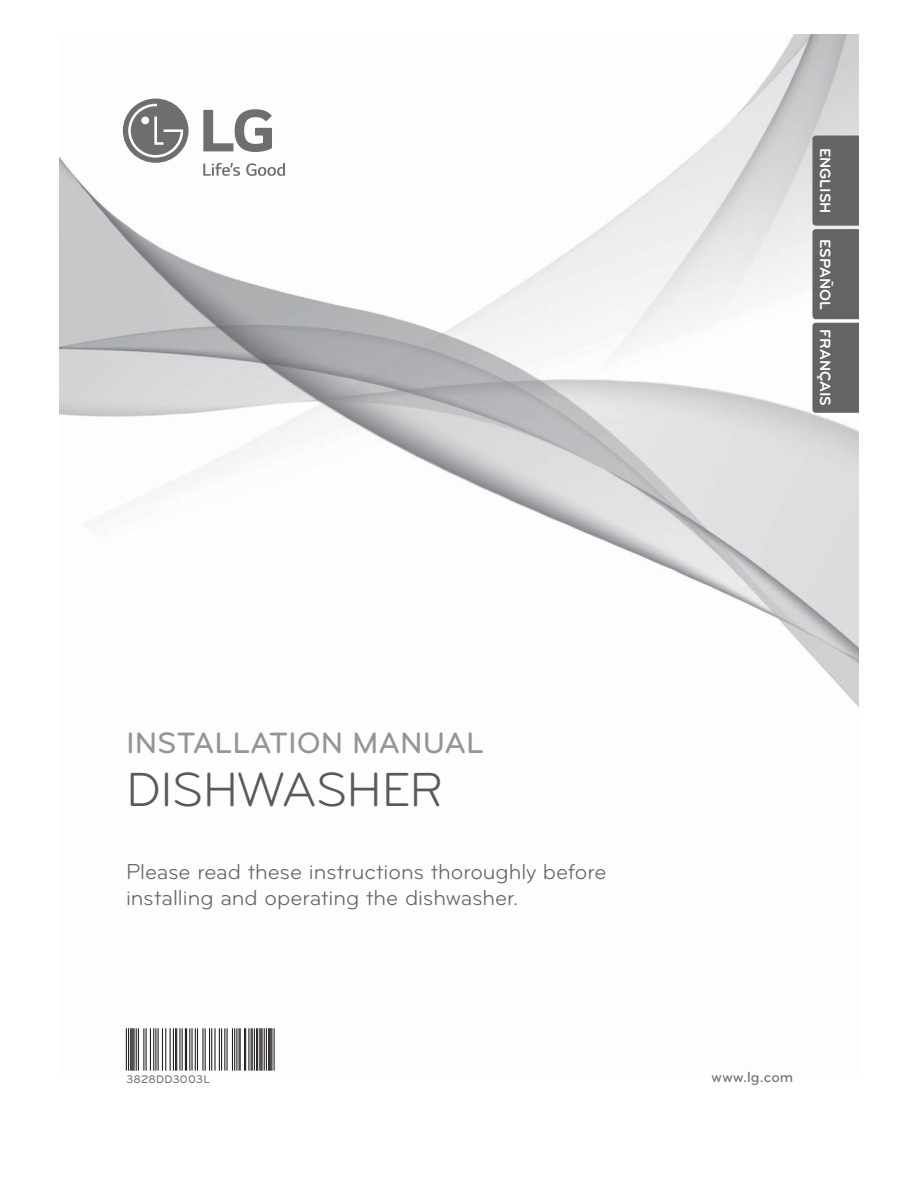
<style>
.page{position:relative;width:918px;height:1188px;background:#fff}
.page>*{position:absolute;margin:0;border:0;box-sizing:border-box;transform-origin:0 0}
.t1{font:49.8px "Bryant LG";letter-spacing:-.015em;color:#58595b}
.t2{font:500 30.6px "Bryant LG";color:#939598}
.t3{font:22.5px/26.2px "Bryant LG";color:#636466}
.t4{font:700 15.45px "Bryant LG";color:#fff}
.t5{font:500 15.3px "Bryant LG";letter-spacing:.005em;color:#727476}
.t6{font:500 11.55px "Bryant LG";letter-spacing:.015em;color:#727476}
</style>
<div class="page">
<img style="left:59px;top:35px;width:800px;height:1036px">
<div style="left:812px;top:136px;width:47px;height:277px;background:#636466"></div>
<hr style="left:126px;top:1028px;width:1px;height:43px;background:#231f20">
<hr style="left:128px;top:1028px;width:1px;height:43px;background:#231f20">
<hr style="left:130px;top:1028px;width:1px;height:43px;background:#231f20">
<hr style="left:131px;top:1028px;width:1px;height:43px;background:#231f20">
<hr style="left:132px;top:1028px;width:1px;height:43px;background:#231f20">
<hr style="left:133px;top:1028px;width:2px;height:43px;background:#231f20">
<hr style="left:136px;top:1028px;width:1px;height:43px;background:#231f20">
<hr style="left:138px;top:1028px;width:1px;height:43px;background:#231f20">
<hr style="left:143px;top:1028px;width:1px;height:43px;background:#231f20">
<hr style="left:146px;top:1028px;width:1px;height:43px;background:#231f20">
<hr style="left:150px;top:1028px;width:1px;height:43px;background:#231f20">
<hr style="left:153px;top:1028px;width:1px;height:43px;background:#231f20">
<hr style="left:155px;top:1028px;width:1px;height:43px;background:#231f20">
<hr style="left:158px;top:1028px;width:1px;height:43px;background:#231f20">
<hr style="left:162px;top:1028px;width:1px;height:43px;background:#231f20">
<hr style="left:165px;top:1028px;width:1px;height:43px;background:#231f20">
<hr style="left:170px;top:1028px;width:1px;height:43px;background:#231f20">
<hr style="left:173px;top:1028px;width:1px;height:43px;background:#231f20">
<hr style="left:175px;top:1028px;width:1px;height:43px;background:#231f20">
<hr style="left:176px;top:1028px;width:1px;height:43px;background:#231f20">
<hr style="left:179px;top:1028px;width:2px;height:43px;background:#231f20">
<hr style="left:182px;top:1028px;width:1px;height:43px;background:#231f20">
<hr style="left:185px;top:1028px;width:1px;height:43px;background:#231f20">
<hr style="left:186px;top:1028px;width:1px;height:43px;background:#231f20">
<hr style="left:189px;top:1028px;width:1px;height:43px;background:#231f20">
<hr style="left:191px;top:1028px;width:2px;height:43px;background:#231f20">
<hr style="left:195px;top:1028px;width:1px;height:43px;background:#231f20">
<hr style="left:197px;top:1028px;width:1px;height:43px;background:#231f20">
<hr style="left:202px;top:1028px;width:2px;height:43px;background:#231f20">
<hr style="left:205px;top:1028px;width:1px;height:43px;background:#231f20">
<hr style="left:209px;top:1028px;width:1px;height:43px;background:#231f20">
<hr style="left:211px;top:1028px;width:1px;height:43px;background:#231f20">
<hr style="left:214px;top:1028px;width:2px;height:43px;background:#231f20">
<hr style="left:219px;top:1028px;width:1px;height:43px;background:#231f20">
<hr style="left:221px;top:1028px;width:1px;height:43px;background:#231f20">
<hr style="left:224px;top:1028px;width:1px;height:43px;background:#231f20">
<hr style="left:227px;top:1028px;width:1px;height:43px;background:#231f20">
<hr style="left:232px;top:1028px;width:1px;height:43px;background:#231f20">
<hr style="left:234px;top:1028px;width:1px;height:43px;background:#231f20">
<hr style="left:236px;top:1028px;width:1px;height:43px;background:#231f20">
<hr style="left:239px;top:1028px;width:1px;height:43px;background:#231f20">
<hr style="left:240px;top:1028px;width:1px;height:43px;background:#231f20">
<hr style="left:244px;top:1028px;width:1px;height:43px;background:#231f20">
<hr style="left:245px;top:1028px;width:1px;height:43px;background:#231f20">
<hr style="left:248px;top:1028px;width:1px;height:43px;background:#231f20">
<hr style="left:251px;top:1028px;width:1px;height:43px;background:#231f20">
<hr style="left:252px;top:1028px;width:1px;height:43px;background:#231f20">
<hr style="left:254px;top:1028px;width:1px;height:43px;background:#231f20">
<hr style="left:256px;top:1028px;width:1px;height:43px;background:#231f20">
<hr style="left:257px;top:1028px;width:1px;height:43px;background:#231f20">
<hr style="left:259px;top:1028px;width:1px;height:43px;background:#231f20">
<hr style="left:260px;top:1028px;width:2px;height:43px;background:#231f20">
<hr style="left:262px;top:1028px;width:1px;height:43px;background:#231f20">
<hr style="left:264px;top:1028px;width:1px;height:43px;background:#231f20">
<hr style="left:266px;top:1028px;width:1px;height:43px;background:#231f20">
<hr style="left:268px;top:1028px;width:1px;height:43px;background:#231f20">
<hr style="left:269px;top:1028px;width:1px;height:43px;background:#231f20">
<hr style="left:270px;top:1028px;width:1px;height:43px;background:#231f20">
<hr style="left:271px;top:1028px;width:1px;height:43px;background:#231f20">
<hr style="left:274px;top:1028px;width:1px;height:43px;background:#231f20">
<div style="left:123px;top:99px;width:66px;height:64px;background:#6d6e70;border-radius:50%"></div>
<svg style="left:128px;top:104px;width:55px;height:54px"></svg>
<svg style="left:203px;top:163px;width:37px;height:13px"></svg>
<svg style="left:246px;top:163px;width:39px;height:13px"></svg>
<svg style="left:203px;top:109px;width:69px;height:43px"></svg>
<p class="t4" style="left:831px;top:148px;width:67px;rotate:90deg">ENGLISH</p>
<p class="t4" style="left:831px;top:239px;width:72px;rotate:90deg">ESPAÑOL</p>
<p class="t4" style="left:831px;top:329px;width:78px;rotate:90deg">FRANÇAIS</p>
<h2 class="t2" style="left:126px;top:731px;width:359px">INSTALLATION MANUAL</h2>
<h1 class="t1" style="left:126px;top:770px;width:319px">DISHWASHER</h1>
<p class="t3" style="left:126px;top:859px;width:482px">Please read these instructions thoroughly before installing and operating the dishwasher.</p>
<p class="t6" style="left:126px;top:1075px;width:86px">3828DD3003L</p>
<p class="t5" style="left:712px;top:1071px;width:83px">www.lg.com</p>
</div>
